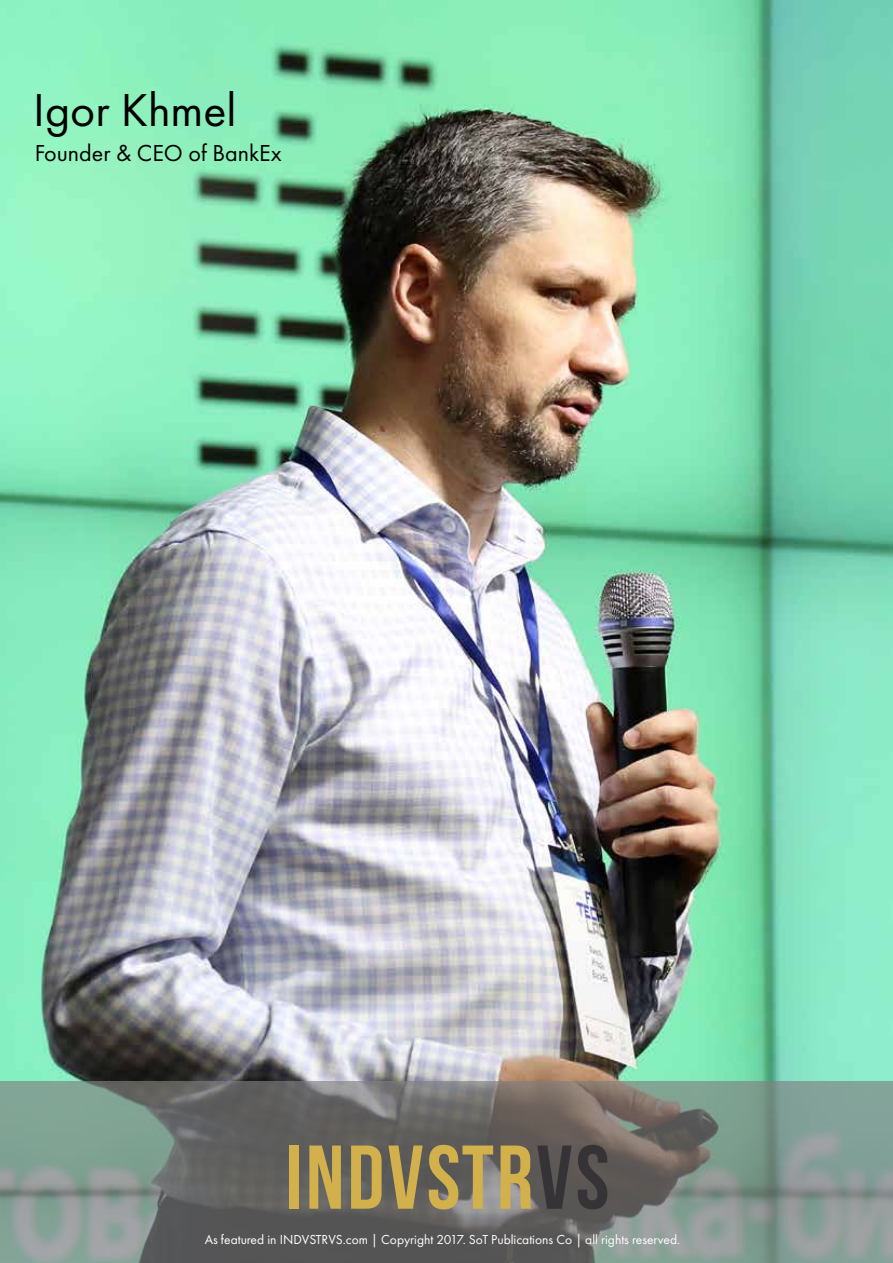
<style>
.page{position:relative;width:893px;height:1263px;background:#fff}
.page>*{position:absolute;margin:0;border:0;box-sizing:border-box;transform-origin:0 0}
.t1{font:48px "Futura PT";color:#000}
.t2{font:24px "Futura PT";color:#000}
.t3{font:13.5px "Futura PT";color:#fff}
</style>
<div class="page">
<img style="left:0;top:0;width:893px;height:1081px">
<svg style="left:0;top:1081px;width:893px;height:182px;background:#757e79"></svg>
<div style="left:289px;top:1145px;width:10px;height:64px;background:#d2b04c"></div>
<svg style="left:309px;top:1145px;width:32px;height:64px;background:#b49b51"></svg>
<svg style="left:351px;top:1145px;width:31px;height:64px;background:#ae9751"></svg>
<svg style="left:388px;top:1145px;width:35px;height:64px;background:#998752"></svg>
<svg style="left:429px;top:1145px;width:64px;height:64px;background:#9c8c5d"></svg>
<svg style="left:501px;top:1145px;width:30px;height:64px;background:#b79e58"></svg>
<svg style="left:537px;top:1145px;width:35px;height:64px;background:#474445"></svg>
<svg style="left:578px;top:1145px;width:29px;height:64px;background:#444142"></svg>
<h1 class="t1" style="left:33px;top:81px;width:205px">Igor Khmel</h1>
<h2 class="t2" style="left:35px;top:139px;width:249px">Founder &amp; CEO of BankEx</h2>
<p class="t3" style="left:205px;top:1231px;width:477px">As featured in INDVSTRVS.com | Copyright 2017. SoT Publications Co | all rights reserved.</p>
</div>
